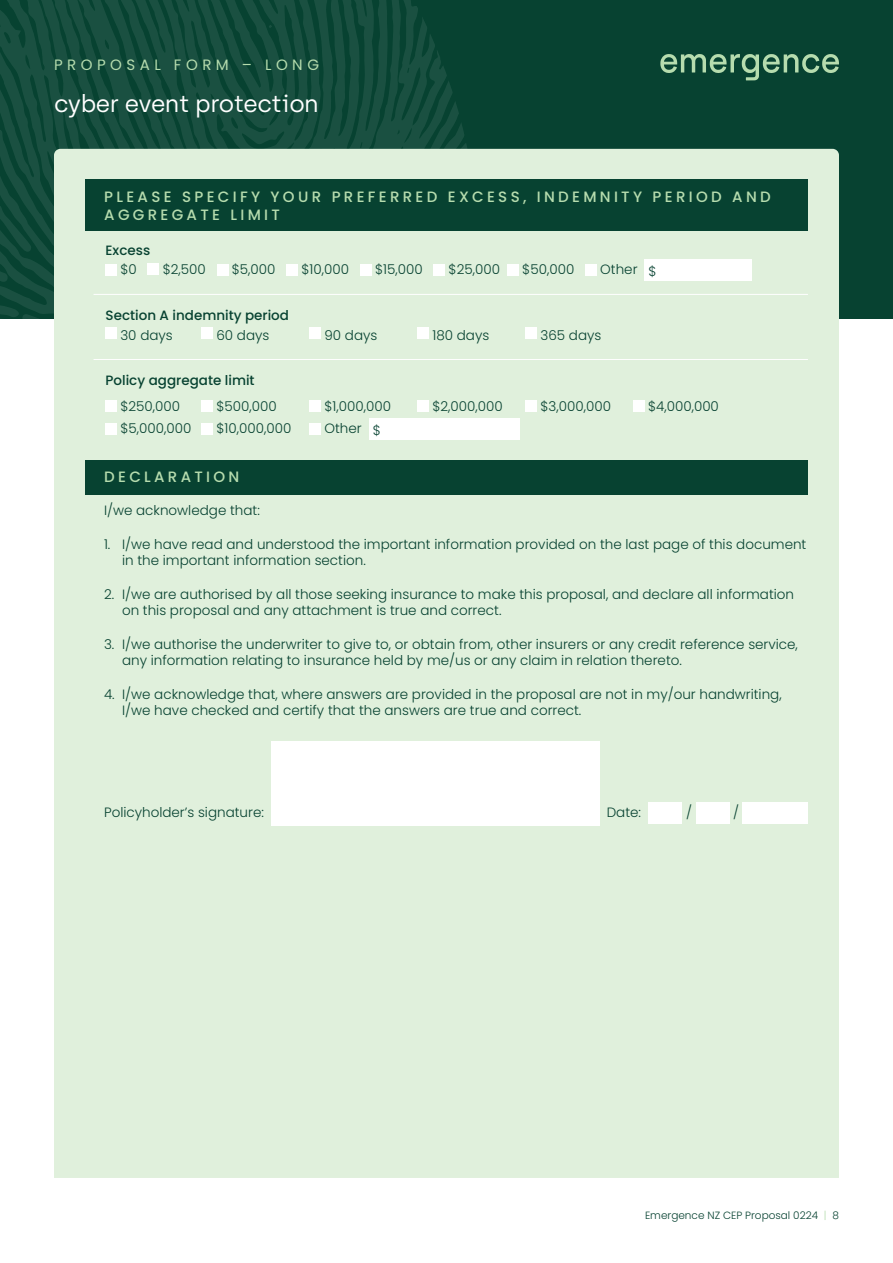
<style>
.page{position:relative;width:893px;height:1263px;background:#fff}
.page>*{position:absolute;margin:0;border:0;box-sizing:border-box;transform-origin:0 0}
.t1{font:24px "Archia";letter-spacing:-.02em;color:#fff}
.Green_Header{font:500 15px/18px "Poppins";letter-spacing:.22em;color:#b6dcae}
.t2{font:15px "Poppins";letter-spacing:.3em;color:#b6dcae}
.body{font:300 13.5px/16.5px "Poppins";color:#074231}
.subhead{font:500 13.5px "Poppins";color:#074231}
.t3{font:300 10.5px "Poppins";color:#074231}
.s1{color:#b6dcae}
</style>
<div class="page">
<div style="left:0;top:0;width:893px;height:319px;background:#074231"></div>
<svg style="left:660px;top:54px;width:179px;height:26px"></svg>
<svg style="left:0;top:0;width:479px;height:317px;fill:#1a5041"></svg>
<svg style="left:22px;top:314px;width:24px;height:5px"></svg>
<div style="left:54px;top:149px;width:785px;height:1029px;background:#e0f0dc"></div>
<div style="left:85px;top:460px;width:723px;height:34px;background:#074231"></div>
<div style="left:271px;top:741px;width:328px;height:85px;background:#fff"></div>
<div style="left:648px;top:802px;width:34px;height:22px;background:#fff"></div>
<div style="left:696px;top:802px;width:34px;height:22px;background:#fff"></div>
<div style="left:743px;top:802px;width:65px;height:22px;background:#fff"></div>
<div style="left:85px;top:180px;width:723px;height:51px;background:#074231"></div>
<hr style="left:94px;top:294px;width:714px;height:1px;background:#fff">
<hr style="left:94px;top:359px;width:714px;height:1px;background:#fff">
<div style="left:106px;top:264px;width:11px;height:12px;background:#fff"></div>
<div style="left:148px;top:264px;width:11px;height:11px;background:#fff"></div>
<div style="left:217px;top:264px;width:11px;height:12px;background:#fff"></div>
<div style="left:287px;top:264px;width:11px;height:12px;background:#fff"></div>
<div style="left:360px;top:264px;width:11px;height:12px;background:#fff"></div>
<div style="left:434px;top:264px;width:11px;height:12px;background:#fff"></div>
<div style="left:507px;top:264px;width:12px;height:12px;background:#fff"></div>
<div style="left:585px;top:264px;width:12px;height:12px;background:#fff"></div>
<div style="left:645px;top:260px;width:107px;height:21px;background:#fff"></div>
<div style="left:106px;top:327px;width:11px;height:12px;background:#fff"></div>
<div style="left:202px;top:327px;width:11px;height:12px;background:#fff"></div>
<div style="left:310px;top:327px;width:11px;height:12px;background:#fff"></div>
<div style="left:418px;top:327px;width:11px;height:12px;background:#fff"></div>
<div style="left:526px;top:327px;width:11px;height:12px;background:#fff"></div>
<div style="left:106px;top:401px;width:11px;height:11px;background:#fff"></div>
<div style="left:202px;top:401px;width:11px;height:11px;background:#fff"></div>
<div style="left:310px;top:401px;width:11px;height:11px;background:#fff"></div>
<div style="left:418px;top:401px;width:11px;height:11px;background:#fff"></div>
<div style="left:526px;top:401px;width:11px;height:11px;background:#fff"></div>
<div style="left:633px;top:401px;width:11px;height:11px;background:#fff"></div>
<div style="left:106px;top:423px;width:11px;height:11px;background:#fff"></div>
<div style="left:202px;top:423px;width:11px;height:11px;background:#fff"></div>
<div style="left:310px;top:423px;width:11px;height:11px;background:#fff"></div>
<div style="left:369px;top:418px;width:150px;height:21px;background:#fff"></div>
<p class="t2" style="left:54px;top:56px;width:267px">PROPOSAL FORM – LONG</p>
<h1 class="t1" style="left:54px;top:89px;width:266px">cyber event protection</h1>
<p class="Green_Header" style="left:104px;top:188px;width:668px">PLEASE SPECIFY YOUR PREFERRED EXCESS, INDEMNITY PERIOD AND<br>AGGREGATE LIMIT</p>
<p class="subhead" style="left:106px;top:243px;width:46px">Excess</p>
<p class="body" style="left:120px;top:261px;width:18px">$0</p>
<p class="body" style="left:163px;top:261px;width:45px">$2,500</p>
<p class="body" style="left:232px;top:261px;width:45px">$5,000</p>
<p class="body" style="left:301px;top:261px;width:49px">$10,000</p>
<p class="body" style="left:375px;top:261px;width:49px">$15,000</p>
<p class="body" style="left:449px;top:261px;width:53px">$25,000</p>
<p class="body" style="left:522px;top:261px;width:53px">$50,000</p>
<p class="body" style="left:600px;top:261px;width:39px">Other</p>
<p class="body" style="left:649px;top:263px;width:10px">$</p>
<p class="subhead" style="left:106px;top:308px;width:185px">Section A indemnity period</p>
<p class="body" style="left:120px;top:327px;width:54px">30 days</p>
<p class="body" style="left:216px;top:327px;width:54px">60 days</p>
<p class="body" style="left:324px;top:327px;width:54px">90 days</p>
<p class="body" style="left:432px;top:327px;width:58px">180 days</p>
<p class="body" style="left:540px;top:327px;width:62px">365 days</p>
<p class="subhead" style="left:106px;top:373px;width:151px">Policy aggregate limit</p>
<p class="body" style="left:120px;top:398px;width:61px">$250,000</p>
<p class="body" style="left:216px;top:398px;width:62px">$500,000</p>
<p class="body" style="left:324px;top:398px;width:68px">$1,000,000</p>
<p class="body" style="left:432px;top:398px;width:72px">$2,000,000</p>
<p class="body" style="left:540px;top:398px;width:72px">$3,000,000</p>
<p class="body" style="left:648px;top:398px;width:72px">$4,000,000</p>
<p class="body" style="left:120px;top:420px;width:72px">$5,000,000</p>
<p class="body" style="left:216px;top:420px;width:76px">$10,000,000</p>
<p class="body" style="left:324px;top:420px;width:39px">Other</p>
<p class="body" style="left:373px;top:422px;width:10px">$</p>
<p class="Green_Header" style="left:104px;top:468px;width:137px">DECLARATION</p>
<p class="body" style="left:104px;top:502px;width:157px">I/we acknowledge that:</p>
<p class="body" style="left:122px;top:536px;width:686px;text-indent:-18px">1. I/we have read and understood the important information provided on the last page of this document in the important information section.</p>
<p class="body" style="left:122px;top:586px;width:674px;text-indent:-18px">2. I/we are authorised by all those seeking insurance to make this proposal, and declare all information on this proposal and any attachment is true and correct.</p>
<p class="body" style="left:122px;top:636px;width:677px;text-indent:-18px">3. I/we authorise the underwriter to give to, or obtain from, other insurers or any credit reference service, any information relating to insurance held by me/us or any claim in relation thereto.</p>
<p class="body" style="left:122px;top:686px;width:661px;text-indent:-18px">4. I/we acknowledge that, where answers are provided in the proposal are not in my/our handwriting,<br>I/we have checked and certify that the answers are true and correct.</p>
<p class="body" style="left:104px;top:804px;width:161px">Policyholder’s signature:</p>
<p class="body" style="left:607px;top:804px;width:36px">Date:</p>
<p class="body" style="left:686px;top:804px;width:7px">/</p>
<p class="body" style="left:733px;top:804px;width:7px">/</p>
<p class="t3" style="left:645px;top:1209px;width:195px">Emergence NZ CEP Proposal 0224 <span class="s1">|</span> 8</p>
</div>
